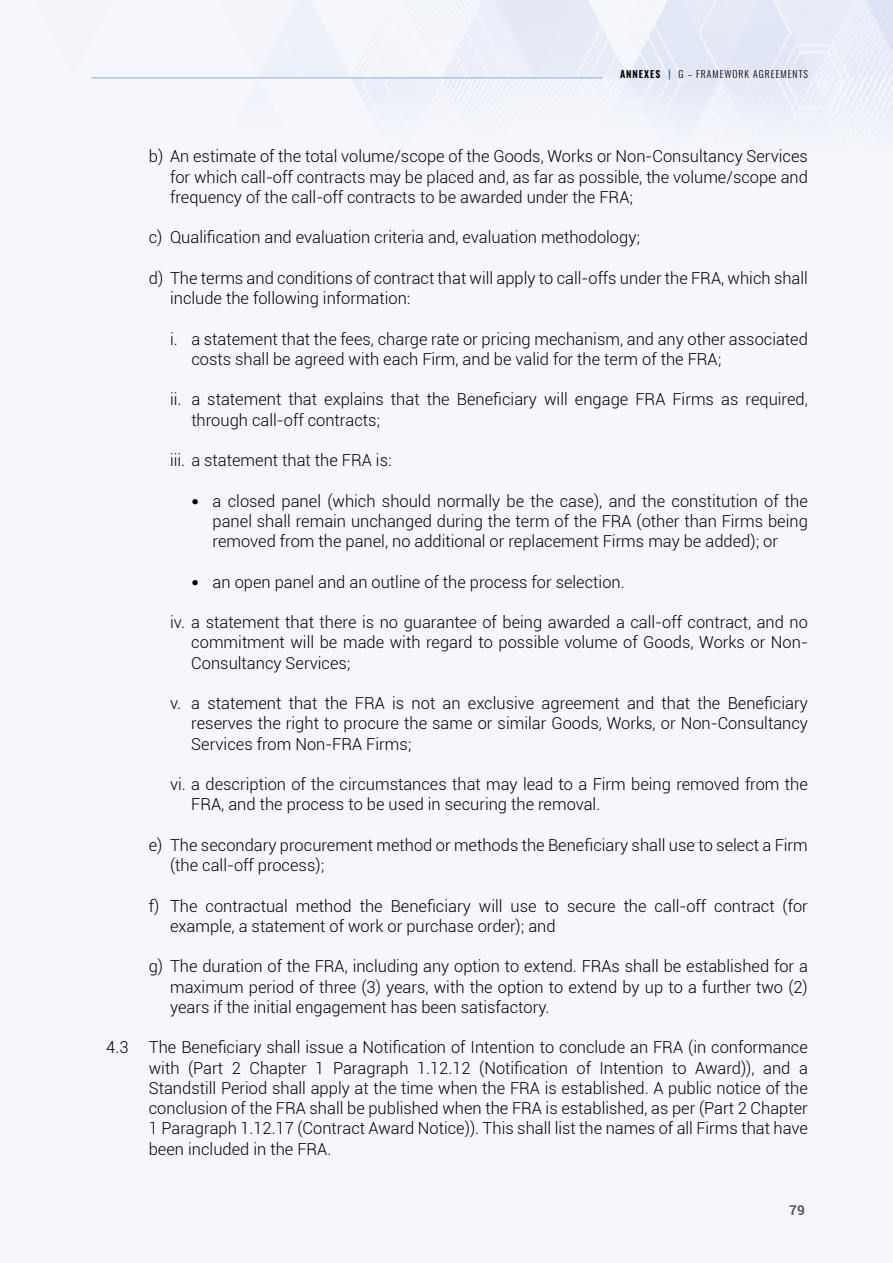
<style>
.page{position:relative;width:893px;height:1263px;background:#f5f7fc}
.page>*{position:absolute;margin:0;border:0;box-sizing:border-box;transform-origin:0 0}
.t1{font:300 16.5px/20.2px "Roboto";color:#000;text-align:justify}
.t2{font:700 13.5px "Roboto";color:#58595b}
.t3{font:300 9.75px "Oswald";letter-spacing:.1em;color:#000}
.s1{font-weight:600}
.s2{font-family:"Bahij Janna";font-weight:400}
</style>
<div class="page">
<hr style="left:91px;top:77px;width:512px;height:1px;background:#91afdc">
<p class="t3" style="left:620px;top:68px;width:189px"><span class="s1">ANNEXES</span> <sup>|</sup> G – FRAMEWORK AGREEMENTS</p>
<p class="t1" style="left:170px;top:146px;width:639px;text-indent:-21px">b) An estimate of the total volume/scope of the Goods, Works or Non-Consultancy Services for which call-off contracts may be placed and, as far as possible, the volume/scope and frequency of the call-off contracts to be awarded under the FRA;</p>
<p class="t1" style="left:149px;top:227px;width:493px">c) Qualification and evaluation criteria and, evaluation methodology;</p>
<p class="t1" style="left:170px;top:267px;width:639px;text-indent:-21px">d) The terms and conditions of contract that will apply to call-offs under the FRA, which shall include the following information:</p>
<p class="t1" style="left:191px;top:328px;width:618px;text-indent:-21px">i. a statement that the fees, charge rate or pricing mechanism, and any other associated costs shall be agreed with each Firm, and be valid for the term of the FRA;</p>
<p class="t1" style="left:191px;top:389px;width:618px;text-indent:-21px">ii. a statement that explains that the Beneficiary will engage FRA Firms as required, through call-off contracts;</p>
<p class="t1" style="left:170px;top:449px;width:223px">iii. a statement that the FRA is:</p>
<p class="t1" style="left:213px;top:490px;width:597px;text-indent:-21px"><span class="s2">•</span> a closed panel (which should normally be the case), and the constitution of the panel shall remain unchanged during the term of the FRA (other than Firms being removed from the panel, no additional or replacement Firms may be added); or</p>
<p class="t1" style="left:191px;top:571px;width:435px"><span class="s2">•</span> an open panel and an outline of the process for selection.</p>
<p class="t1" style="left:191px;top:612px;width:618px;text-indent:-21px">iv. a statement that there is no guarantee of being awarded a call-off contract, and no commitment will be made with regard to possible volume of Goods, Works or Non-Consultancy Services;</p>
<p class="t1" style="left:191px;top:692px;width:618px;text-indent:-21px">v. a statement that the FRA is not an exclusive agreement and that the Beneficiary reserves the right to procure the same or similar Goods, Works, or Non-Consultancy Services from Non-FRA Firms;</p>
<p class="t1" style="left:191px;top:773px;width:618px;text-indent:-21px">vi. a description of the circumstances that may lead to a Firm being removed from the<br>FRA, and the process to be used in securing the removal.</p>
<p class="t1" style="left:170px;top:834px;width:639px;text-indent:-21px">e) The secondary procurement method or methods the Beneficiary shall use to select a Firm (the call-off process);</p>
<p class="t1" style="left:170px;top:895px;width:639px;text-indent:-21px">f) The contractual method the Beneficiary will use to secure the call-off contract (for example, a statement of work or purchase order); and</p>
<p class="t1" style="left:170px;top:956px;width:639px;text-indent:-21px">g) The duration of the FRA, including any option to extend. FRAs shall be established for a maximum period of three (3) years, with the option to extend by up to a further two (2) years if the initial engagement has been satisfactory.</p>
<p class="t1" style="left:149px;top:1037px;width:661px;text-indent:-43px">4.3 The Beneficiary shall issue a Notification of Intention to conclude an FRA (in conformance with (Part 2 Chapter 1 Paragraph 1.12.12 (Notification of Intention to Award)), and a Standstill Period shall apply at the time when the FRA is established. A public notice of the conclusion of the FRA shall be published when the FRA is established, as per (Part 2 Chapter 1 Paragraph 1.12.17 (Contract Award Notice)). This shall list the names of all Firms that have been included in the FRA.</p>
<p class="t2" style="left:789px;top:1200px;width:17px">79</p>
</div>
